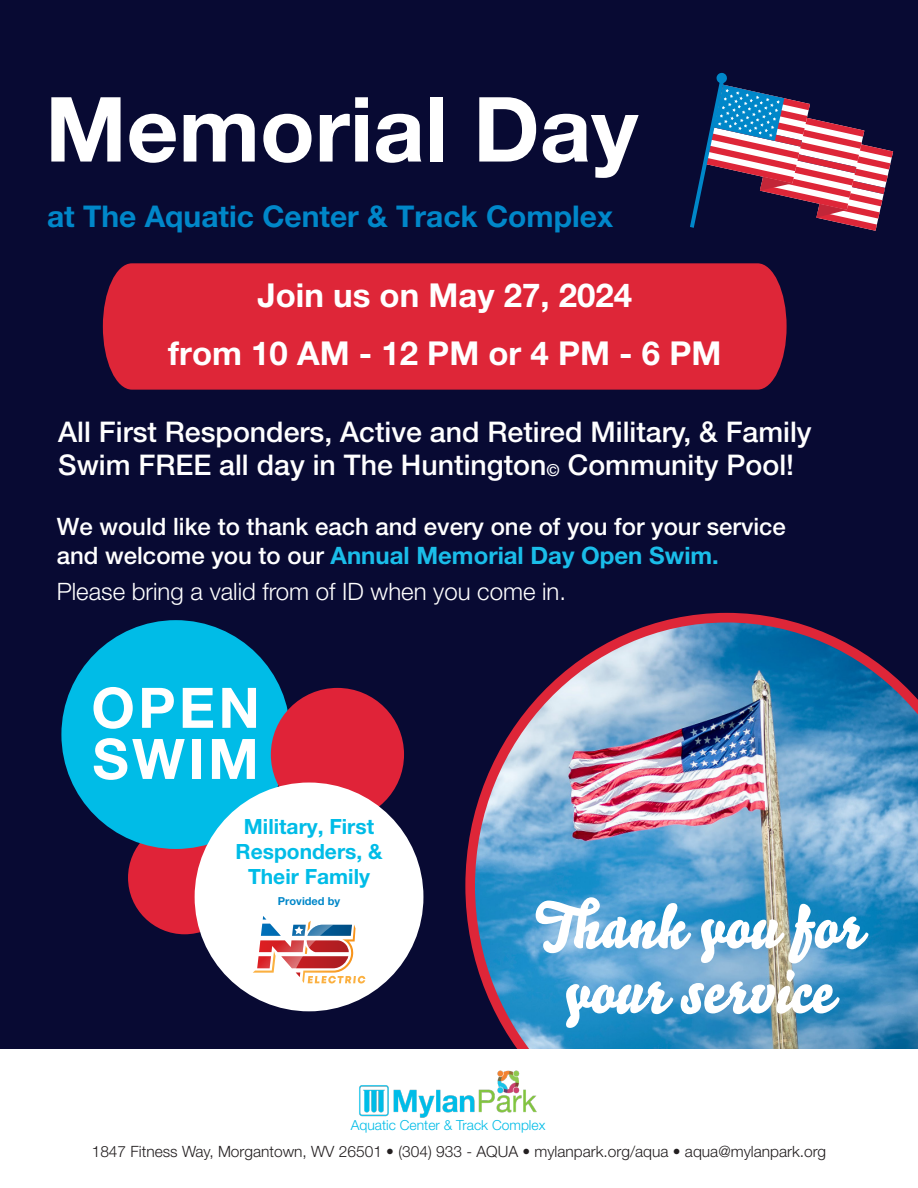
<style>
.page{position:relative;width:918px;height:1188px;background:#080a33}
.page>*{position:absolute;margin:0;border:0;box-sizing:border-box;transform-origin:0 0}
.t1{font:700 90px "Helvetica Neue LT Pro";color:#fff}
.t2{font:700 55.95px "Helvetica Neue LT Pro";letter-spacing:.06em;color:#fff}
.t3{font:700 33px/58.3px "Helvetica Neue LT Pro";color:#fff;text-align:center}
.t4{font:700 30px "Helvetica Neue LT Pro";color:#0087c9}
.t5{font:500 28.5px/33px "Helvetica Neue LT Pro";color:#fff}
.t6{font:500 24px/29px "Helvetica Neue LT Pro";color:#fff}
.t7{font:300 24px "Helvetica Neue LT Pro";color:#fff}
.t8{font:700 21px/25.2px "Helvetica Neue LT Pro";color:#00bce7;text-align:center}
.t9{font:300 15.6px "Helvetica Neue LT Pro";color:#231f20}
.t10{font:300 13.8px "Helvetica Neue LT Pro";color:#00bce7}
.t11{font:700 11.1px "Helvetica Neue LT Pro";color:#0087c9}
.s1{font-size:16.65px}
.s2{font-weight:700;color:#1abde9}
</style>
<div class="page">
<svg style="left:690px;top:72px;width:203px;height:159px"></svg>
<div style="left:103px;top:263px;width:684px;height:127px;background:#de2638"></div>
<img style="left:465px;top:613px;width:453px;height:436px">
<div style="left:0;top:1049px;width:918px;height:139px;background:#fff"></div>
<svg style="left:566px;top:970px;width:274px;height:58px;background:#86b9d6"></svg>
<svg style="left:536px;top:897px;width:332px;height:66px;background:#86bbda"></svg>
<img style="left:359px;top:1070px;width:178px;height:48px">
<div style="left:128px;top:821px;width:113px;height:113px;background:#e02338;border-radius:50%"></div>
<div style="left:61px;top:620px;width:229px;height:229px;background:#00bce7;border-radius:50%"></div>
<div style="left:271px;top:688px;width:133px;height:133px;background:#e02338;border-radius:50%"></div>
<div style="left:195px;top:783px;width:228px;height:228px;background:#fff;border-radius:50%"></div>
<svg style="left:253px;top:916px;width:112px;height:67px"></svg>
<p class="t1" style="left:45px;top:74px;width:595px">Memorial Day</p>
<p class="t4" style="left:47px;top:198px;width:568px">at The Aquatic Center &amp; Track Complex</p>
<p class="t3" style="left:168px;top:265px;width:555px">Join us on May 27, 2024<br>from 10 AM - 12 PM or 4 PM - 6 PM</p>
<p class="t5" style="left:58px;top:416px;width:755px">All First Responders, Active and Retired Military, &amp; Family<br>Swim FREE all day in The Huntington<span class="s1">©</span> Community Pool!</p>
<p class="t6" style="left:57px;top:512px;width:731px">We would like to thank each and every one of you for your service and welcome you to our <span class="s2">Annual Memorial Day Open Swim.</span></p>
<p class="t7" style="left:57px;top:577px;width:511px">Please bring a valid from of ID when you come in.</p>
<p class="t2" style="left:91px;top:673px;width:170px">OPEN</p>
<p class="t2" style="left:92px;top:724px;width:168px">SWIM</p>
<p class="t8" style="left:244px;top:813px;width:132px">Military, First</p>
<p class="t8" style="left:236px;top:838px;width:148px">Responders, &amp;<br>Their Family</p>
<p class="t11" style="left:278px;top:894px;width:64px">Provided by</p>
<p class="t10" style="left:351px;top:1117px;width:196px">Aquatic Center &amp; Track Complex</p>
<p class="t9" style="left:92px;top:1142px;width:736px">1847 Fitness Way, Morgantown, WV 26501 • (304) 933 - AQUA • mylanpark.org/aqua • aqua@mylanpark.org</p>
</div>
